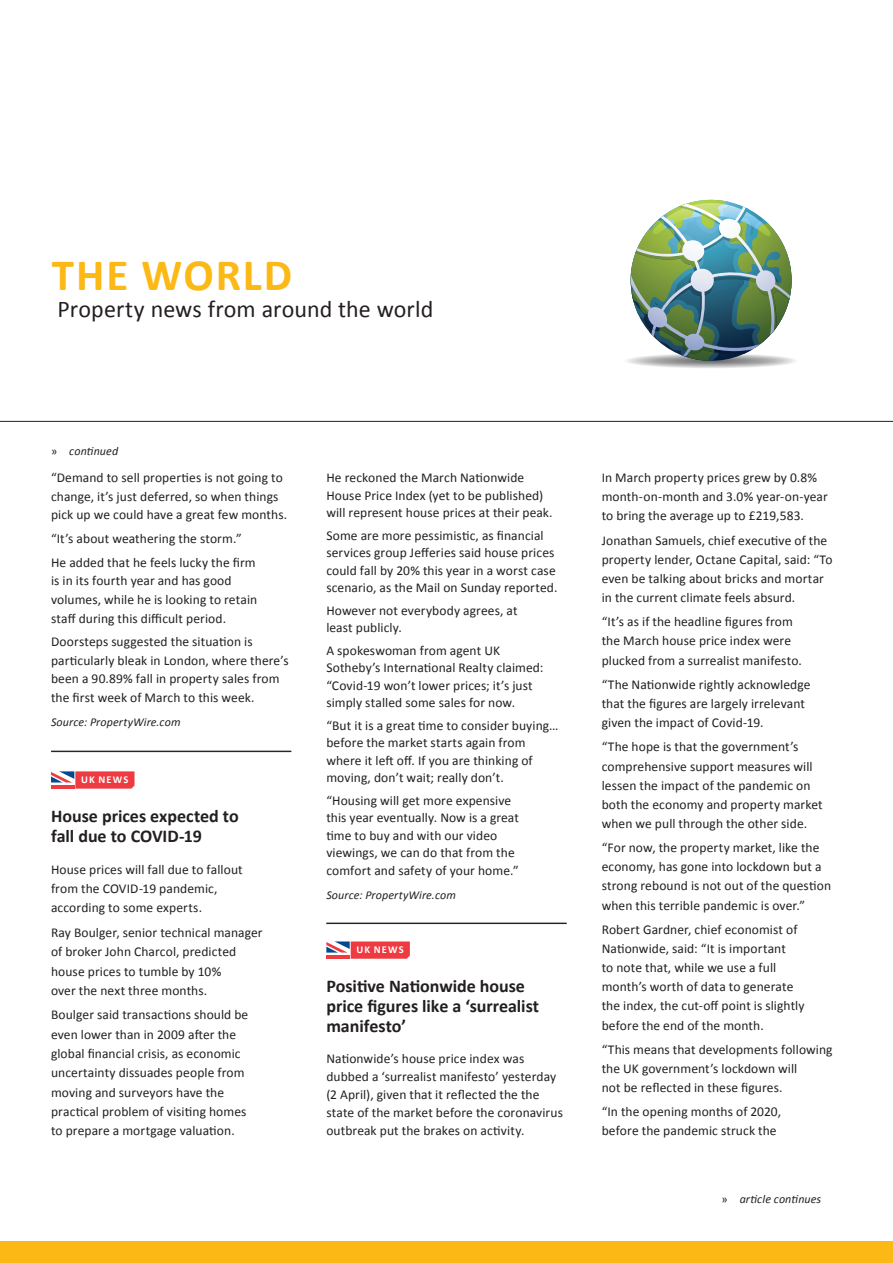
<style>
.page{position:relative;width:893px;height:1263px;background:#fff}
.page>*{position:absolute;margin:0;border:0;box-sizing:border-box;transform-origin:0 0}
.Head_A_Yellow{font:700 45px "Calibri";letter-spacing:.045em;color:#fcb814}
.Head_A_Yellow__2{font:24px "Calibri";letter-spacing:.005em;color:#231f20}
.Head_C_multiple_line{font:700 18px/19.8px "Calibri";color:#231f20}
.Text_tighter{font:13.5px/19.2px "Calibri";letter-spacing:.005em;color:#231f20}
.Text_tighter_NOCO{font:13.5px/17.5px "Calibri";letter-spacing:.005em;color:#231f20}
.News_credit_line{font:italic 12px "Calibri";letter-spacing:.01em;color:#231f20}
.Text_tighter-2{font:700 10.5px "Calibri";letter-spacing:.105em;color:#fff}
.s1{font-style:normal}
</style>
<div class="page">
<div style="left:0;top:1242px;width:893px;height:21px;background:#fcb814"></div>
<hr style="left:0;top:421px;width:893px;height:1px;background:#231f20">
<div style="left:630px;top:354px;width:162px;height:14px;background:#e1e1e1;border-radius:50%"></div>
<div style="left:636px;top:355px;width:150px;height:12px;background:#d9d8da;border-radius:50%"></div>
<div style="left:638px;top:355px;width:146px;height:12px;background:#cacaca;border-radius:50%"></div>
<div style="left:643px;top:356px;width:136px;height:10px;background:#c6c5c5;border-radius:50%"></div>
<div style="left:645px;top:356px;width:132px;height:10px;background:#b8b7b9;border-radius:50%"></div>
<div style="left:646px;top:356px;width:130px;height:9px;background:#b0b0b1;border-radius:50%"></div>
<div style="left:654px;top:357px;width:115px;height:8px;background:#a3a4a5;border-radius:50%"></div>
<div style="left:664px;top:358px;width:94px;height:6px;background:#9d9ea0;border-radius:50%"></div>
<div style="left:667px;top:358px;width:88px;height:6px;background:#919193;border-radius:50%"></div>
<div style="left:668px;top:358px;width:86px;height:5px;background:#898a8b;border-radius:50%"></div>
<hr style="left:683px;top:359px;width:56px;height:4px;background:#85888a;border-radius:50%">
<hr style="left:684px;top:359px;width:54px;height:4px;background:#7c7f80;border-radius:50%">
<img style="left:629px;top:200px;width:164px;height:162px">
<hr style="left:51px;top:751px;width:240px;height:1px;background:#231f20">
<svg style="left:51px;top:771px;width:84px;height:18px;background:#e25b65"></svg>
<hr style="left:326px;top:923px;width:241px;height:1px;background:#231f20">
<svg style="left:326px;top:941px;width:84px;height:18px;background:#e25b65"></svg>
<p class="Head_A_Yellow" style="left:52px;top:247px;width:242px">THE WORLD</p>
<p class="Head_A_Yellow__2" style="left:58px;top:294px;width:377px">Property news from around the world</p>
<p class="News_credit_line" style="left:51px;top:444px;width:69px"><span class="s1">»</span> continued</p>
<p class="Text_tighter" style="left:51px;top:468px;width:238px;line-height:18.6px">“Demand to sell properties is not going to change, it’s just deferred, so when things pick up we could have a great few months.</p>
<p class="Text_tighter" style="left:51px;top:528px;width:192px">“It’s about weathering the storm.”</p>
<p class="Text_tighter" style="left:51px;top:552px;width:208px;line-height:18.6px">He added that he feels lucky the firm is in its fourth year and has good volumes, while he is looking to retain staff during this difficult period.</p>
<p class="Text_tighter" style="left:51px;top:632px;width:239px;line-height:18.6px">Doorsteps suggested the situation is particularly bleak in London, where there’s been a 90.89% fall in property sales from the first week of March to this week.</p>
<p class="News_credit_line" style="left:51px;top:715px;width:131px">Source: PropertyWire.com</p>
<p class="Text_tighter-2" style="left:81px;top:773px;width:49px">UK NEWS</p>
<p class="Head_C_multiple_line" style="left:51px;top:805px;width:189px">House prices expected to fall due to COVID-19</p>
<p class="Text_tighter" style="left:51px;top:859px;width:193px">House prices will fall due to fallout from the COVID-19 pandemic, according to some experts.</p>
<p class="Text_tighter" style="left:51px;top:922px;width:213px">Ray Boulger, senior technical manager of broker John Charcol, predicted house prices to tumble by 10%<br>over the next three months.</p>
<p class="Text_tighter" style="left:51px;top:1004px;width:199px">Boulger said transactions should be even lower than in 2009 after the global financial crisis, as economic uncertainty dissuades people from moving and surveyors have the practical problem of visiting homes to prepare a mortgage valuation.</p>
<p class="Text_tighter" style="left:326px;top:468px;width:228px;line-height:17.5px">He reckoned the March Nationwide<br>House Price Index (yet to be published) will represent house prices at their peak.</p>
<p class="Text_tighter" style="left:326px;top:526px;width:233px;line-height:17.5px">Some are more pessimistic, as financial services group Jefferies said house prices could fall by 20% this year in a worst case scenario, as the Mail on Sunday reported.</p>
<p class="Text_tighter_NOCO" style="left:326px;top:601px;width:193px">However not everybody agrees, at least publicly.</p>
<p class="Text_tighter" style="left:326px;top:641px;width:219px;line-height:17.5px">A spokeswoman from agent UK Sotheby’s International Realty claimed: “Covid-19 won’t lower prices; it’s just simply stalled some sales for now.</p>
<p class="Text_tighter" style="left:326px;top:716px;width:234px;line-height:17.5px">“But it is a great time to consider buying… before the market starts again from where it left off. If you are thinking of moving, don’t wait; really don’t.</p>
<p class="Text_tighter" style="left:326px;top:791px;width:194px;line-height:17.5px">“Housing will get more expensive this year eventually. Now is a great time to buy and with our video viewings, we can do that from the comfort and safety of your home.”</p>
<p class="News_credit_line" style="left:326px;top:887px;width:131px">Source: PropertyWire.com</p>
<p class="Text_tighter-2" style="left:356px;top:943px;width:49px">UK NEWS</p>
<p class="Head_C_multiple_line" style="left:326px;top:975px;width:214px">Positive Nationwide house price figures like a ‘surrealist manifesto’</p>
<p class="Text_tighter" style="left:326px;top:1048px;width:238px;line-height:18.3px">Nationwide’s house price index was dubbed a ‘surrealist manifesto’ yesterday (2 April), given that it reflected the the state of the market before the coronavirus outbreak put the brakes on activity.</p>
<p class="Text_tighter" style="left:602px;top:467px;width:228px">In March property prices grew by 0.8% month-on-month and 3.0% year-on-year to bring the average up to £219,583.</p>
<p class="Text_tighter" style="left:602px;top:530px;width:232px">Jonathan Samuels, chief executive of the property lender, Octane Capital, said: “To even be talking about bricks and mortar in the current climate feels absurd.</p>
<p class="Text_tighter" style="left:602px;top:612px;width:202px">“It’s as if the headline figures from the March house price index were plucked from a surrealist manifesto.</p>
<p class="Text_tighter" style="left:602px;top:674px;width:210px">“The Nationwide rightly acknowledge that the figures are largely irrelevant given the impact of Covid-19.</p>
<p class="Text_tighter" style="left:602px;top:737px;width:223px">“The hope is that the government’s comprehensive support measures will lessen the impact of the pandemic on both the economy and property market when we pull through the other side.</p>
<p class="Text_tighter" style="left:602px;top:837px;width:231px">“For now, the property market, like the economy, has gone into lockdown but a strong rebound is not out of the question when this terrible pandemic is over.”</p>
<p class="Text_tighter" style="left:602px;top:919px;width:204px">Robert Gardner, chief economist of Nationwide, said: “It is important<br>to note that, while we use a full month’s worth of data to generate the index, the cut-off point is slightly before the end of the month.</p>
<p class="Text_tighter" style="left:602px;top:1039px;width:232px">“This means that developments following the UK government’s lockdown will<br>not be reflected in these figures.</p>
<p class="Text_tighter" style="left:602px;top:1101px;width:181px">“In the opening months of 2020, before the pandemic struck the</p>
<p class="News_credit_line" style="left:721px;top:1191px;width:101px"><span class="s1">»</span> article continues</p>
</div>
